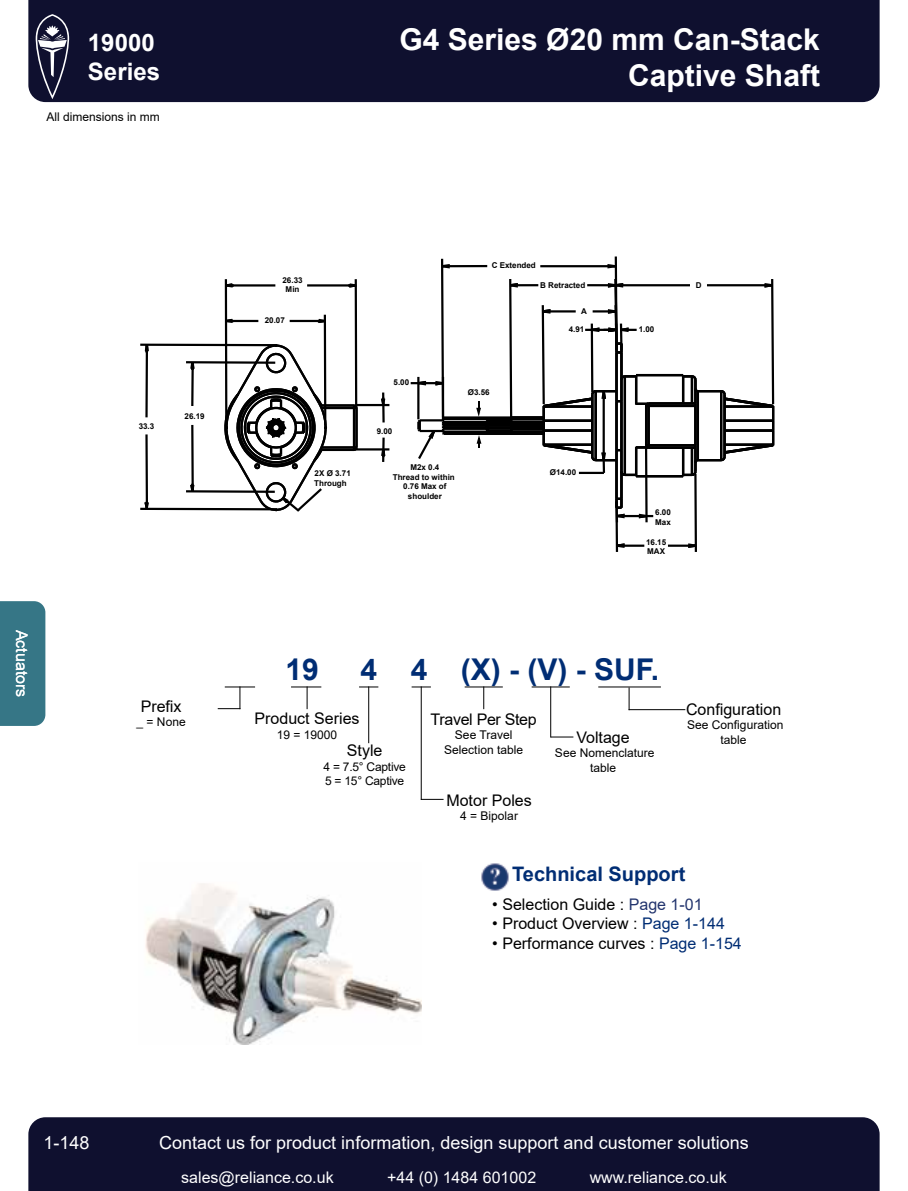
<style>
.page{position:relative;width:908px;height:1191px;background:#fff}
.page>*{position:absolute;margin:0;border:0;box-sizing:border-box;transform-origin:0 0}
.t1{font:700 30px/36px "Arial";color:#fff;text-align:right}
.t2{font:700 30px "Arial";color:#002d74}
.t3{font:700 24px/28.8px "Arial";color:#fff}
.t4{font:700 20px "Arial";color:#002d74}
.t5{font:18px "Arial";color:#fff}
.t6{font:16px "Arial";color:#000}
.t7{font:16px "Arial";color:#fff}
.t8{font:16px "Arial";letter-spacing:-.02em;color:#000}
.t9{font:12px/14.4px "Arial";color:#000;text-align:center}
.t10{font:12px/14.4px "Arial";letter-spacing:-.02em;color:#000}
.t11{font:700 8px/9.6px "Arial";color:#000}
.s1{color:#fff}
.s2{color:#23356e}
.s3{color:#002d74}
</style>
<div class="page">
<div style="left:28px;top:1117px;width:851px;height:74px;background:#0f102f"></div>
<div style="left:28px;top:0;width:851px;height:102px;background:#0f102f"></div>
<svg style="left:36px;top:14px;width:33px;height:85px;background:#494961"></svg>
<div style="left:0;top:601px;width:45px;height:125px;background:#367686"></div>
<hr style="left:667px;top:544px;width:28px;height:3px;background:#000">
<hr style="left:616px;top:544px;width:28px;height:3px;background:#000">
<hr style="left:694px;top:474px;width:2px;height:78px;background:#000">
<hr style="left:615px;top:501px;width:2px;height:51px;background:#000">
<hr style="left:615px;top:284px;width:74px;height:2px;background:#000">
<hr style="left:706px;top:284px;width:65px;height:2px;background:#000">
<hr style="left:410px;top:382px;width:33px;height:2px;background:#000">
<hr style="left:442px;top:265px;width:45px;height:2px;background:#000">
<hr style="left:510px;top:284px;width:28px;height:2px;background:#000">
<hr style="left:616px;top:515px;width:37px;height:2px;background:#000">
<hr style="left:644px;top:448px;width:3px;height:74px;background:#000">
<svg style="left:686px;top:542px;width:11px;height:7px"></svg>
<svg style="left:615px;top:542px;width:10px;height:7px"></svg>
<svg style="left:637px;top:512px;width:11px;height:7px"></svg>
<hr style="left:443px;top:416px;width:100px;height:2px;background:#000">
<hr style="left:443px;top:432px;width:100px;height:3px;background:#000">
<hr style="left:443px;top:430px;width:100px;height:3px;background:#000">
<hr style="left:443px;top:422px;width:100px;height:2px;background:#000">
<hr style="left:443px;top:426px;width:100px;height:2px;background:#000">
<hr style="left:443px;top:417px;width:100px;height:3px;background:#000">
<svg style="left:415px;top:258px;width:35px;height:201px"></svg>
<hr style="left:419px;top:430px;width:24px;height:2px;background:#000">
<hr style="left:419px;top:419px;width:24px;height:2px;background:#000">
<hr style="left:443px;top:421px;width:100px;height:2px;background:#000">
<hr style="left:443px;top:427px;width:100px;height:3px;background:#000">
<hr style="left:487px;top:419px;width:24px;height:2px;background:#000">
<hr style="left:635px;top:475px;width:47px;height:2px;background:#000">
<hr style="left:635px;top:374px;width:47px;height:2px;background:#000">
<svg style="left:682px;top:457px;width:18px;height:20px"></svg>
<svg style="left:682px;top:374px;width:18px;height:20px"></svg>
<hr style="left:697px;top:459px;width:23px;height:2px;background:#000">
<hr style="left:697px;top:390px;width:23px;height:2px;background:#000">
<hr style="left:615px;top:450px;width:2px;height:49px;background:#000">
<hr style="left:620px;top:450px;width:2px;height:49px;background:#000">
<svg style="left:615px;top:498px;width:10px;height:21px"></svg>
<svg style="left:507px;top:279px;width:11px;height:152px"></svg>
<hr style="left:681px;top:448px;width:3px;height:28px;background:#000">
<hr style="left:681px;top:375px;width:3px;height:28px;background:#000">
<hr style="left:696px;top:391px;width:2px;height:69px;background:#000">
<hr style="left:690px;top:376px;width:2px;height:27px;background:#000">
<hr style="left:690px;top:448px;width:2px;height:27px;background:#000">
<hr style="left:443px;top:424px;width:100px;height:2px;background:#000">
<hr style="left:694px;top:380px;width:2px;height:23px;background:#000">
<hr style="left:694px;top:448px;width:2px;height:23px;background:#000">
<hr style="left:648px;top:402px;width:47px;height:2px;background:#000">
<hr style="left:694px;top:406px;width:2px;height:39px;background:#000">
<hr style="left:648px;top:405px;width:47px;height:2px;background:#000">
<hr style="left:648px;top:444px;width:47px;height:2px;background:#000">
<hr style="left:648px;top:447px;width:47px;height:2px;background:#000">
<svg style="left:718px;top:279px;width:57px;height:183px"></svg>
<svg style="left:540px;top:256px;width:110px;height:221px"></svg>
<hr style="left:356px;top:404px;width:33px;height:2px;background:#000">
<hr style="left:356px;top:448px;width:33px;height:2px;background:#000">
<hr style="left:186px;top:361px;width:89px;height:3px;background:#000">
<hr style="left:186px;top:490px;width:89px;height:3px;background:#000">
<hr style="left:307px;top:284px;width:49px;height:2px;background:#000">
<hr style="left:226px;top:284px;width:49px;height:2px;background:#000">
<hr style="left:354px;top:279px;width:3px;height:126px;background:#000">
<hr style="left:225px;top:279px;width:2px;height:149px;background:#000">
<hr style="left:289px;top:320px;width:36px;height:2px;background:#000">
<hr style="left:226px;top:320px;width:32px;height:2px;background:#000">
<hr style="left:323px;top:315px;width:3px;height:110px;background:#000">
<hr style="left:145px;top:434px;width:3px;height:75px;background:#000">
<hr style="left:145px;top:345px;width:3px;height:72px;background:#000">
<hr style="left:140px;top:508px;width:135px;height:2px;background:#000">
<hr style="left:140px;top:343px;width:135px;height:3px;background:#000">
<svg style="left:346px;top:282px;width:11px;height:7px"></svg>
<svg style="left:224px;top:282px;width:11px;height:7px"></svg>
<svg style="left:316px;top:317px;width:8px;height:7px"></svg>
<svg style="left:224px;top:317px;width:11px;height:7px"></svg>
<svg style="left:143px;top:499px;width:7px;height:9px"></svg>
<svg style="left:143px;top:343px;width:7px;height:11px"></svg>
<svg style="left:189px;top:342px;width:197px;height:170px"></svg>
<svg style="left:476px;top:401px;width:15px;height:47px"></svg>
<img style="left:145px;top:883px;width:276px;height:161px">
<img style="left:481px;top:863px;width:28px;height:28px">
<hr style="left:291px;top:686px;width:30px;height:1px;background:#000">
<svg style="left:359px;top:686px;width:19px;height:1px"></svg>
<svg style="left:411px;top:686px;width:19px;height:1px"></svg>
<hr style="left:464px;top:686px;width:38px;height:1px;background:#000">
<hr style="left:531px;top:686px;width:38px;height:1px;background:#000">
<hr style="left:598px;top:686px;width:62px;height:1px;background:#000">
<svg style="left:306px;top:686px;width:1px;height:23px"></svg>
<hr style="left:368px;top:686px;width:1px;height:57px;background:#000">
<hr style="left:420px;top:686px;width:1px;height:114px;background:#000">
<svg style="left:483px;top:686px;width:1px;height:23px"></svg>
<hr style="left:550px;top:686px;width:1px;height:51px;background:#000">
<svg style="left:628px;top:687px;width:1px;height:22px"></svg>
<hr style="left:628px;top:709px;width:57px;height:1px;background:#000">
<svg style="left:550px;top:736px;width:23px;height:1px"></svg>
<hr style="left:225px;top:686px;width:30px;height:1px;background:#000">
<svg style="left:218px;top:686px;width:22px;height:23px"></svg>
<svg style="left:420px;top:799px;width:23px;height:1px"></svg>
<h2 class="t3" style="left:88px;top:28px;width:74px">19000<br>Series</h2>
<h3 class="t9" style="left:46px;top:109px;width:115px">All dimensions in mm</h3>
<h1 class="t1" style="left:399px;top:21px;width:422px">G4 Series Ø20 mm Can-Stack<br>Captive Shaft</h1>
<h3 class="t7" style="left:33px;top:630px;width:69px;rotate:90deg">Actuators</h3>
<p class="t11" style="left:139px;top:422px;width:17px">33.3</p>
<p class="t11" style="left:184px;top:411px;width:22px">26.19</p>
<p class="t11" style="left:282px;top:275px;width:22px;text-align:center">26.33<br>Min</p>
<p class="t11" style="left:264px;top:315px;width:22px">20.07</p>
<p class="t11" style="left:491px;top:261px;width:46px">C Extended</p>
<p class="t11" style="left:540px;top:280px;width:47px">B Retracted</p>
<p class="t11" style="left:581px;top:306px;width:7px">A</p>
<p class="t11" style="left:568px;top:324px;width:17px">4.91</p>
<p class="t11" style="left:393px;top:378px;width:17px">5.00</p>
<p class="t11" style="left:376px;top:426px;width:17px">9.00</p>
<p class="t11" style="left:467px;top:387px;width:23px">Ø3.56</p>
<p class="t11" style="left:314px;top:469px;width:38px">2X Ø 3.71<br>Through</p>
<p class="t11" style="left:392px;top:462px;width:63px;text-align:center">M2x 0.4<br>Thread to within<br>0.76 Max of shoulder</p>
<p class="t11" style="left:549px;top:467px;width:28px">Ø14.00</p>
<p class="t11" style="left:638px;top:324px;width:17px">1.00</p>
<p class="t11" style="left:695px;top:280px;width:7px">D</p>
<p class="t11" style="left:655px;top:507px;width:17px">6.00<br>Max</p>
<p class="t11" style="left:646px;top:537px;width:22px">16.15<br>MAX</p>
<h3 class="t6" style="left:141px;top:695px;width:42px">Prefix</h3>
<h3 class="t9" style="left:136px;top:715px;width:51px">_ = None</h3>
<h1 class="t2" style="left:233px;top:648px;width:87px"><span class="s1">_</span> 19</h1>
<h1 class="t2" style="left:360px;top:648px;width:300px">4 4 (X) - (V) - SUF.</h1>
<h3 class="t6" style="left:254px;top:707px;width:106px">Product Series</h3>
<h3 class="t9" style="left:277px;top:727px;width:62px">19 = 19000</h3>
<h3 class="t6" style="left:347px;top:739px;width:37px">Style</h3>
<h3 class="t10" style="left:323px;top:759px;width:84px">4 = 7.5° Captive<br>5 = 15° Captive</h3>
<h3 class="t6" style="left:446px;top:789px;width:87px">Motor Poles</h3>
<h3 class="t9" style="left:460px;top:809px;width:59px">4 = Bipolar</h3>
<h3 class="t8" style="left:430px;top:708px;width:108px">Travel Per Step</h3>
<h3 class="t9" style="left:444px;top:727px;width:80px">See Travel<br>Selection table</h3>
<h3 class="t6" style="left:576px;top:726px;width:55px">Voltage</h3>
<h3 class="t9" style="left:554px;top:745px;width:101px">See Nomenclature table</h3>
<h3 class="t6" style="left:685px;top:698px;width:97px">Configuration</h3>
<h3 class="t9" style="left:687px;top:718px;width:98px">See Configuration table</h3>
<h3 class="t4" style="left:512px;top:859px;width:174px">Technical Support</h3>
<h3 class="t6" style="left:492px;top:893px;width:212px">• Selection Guide : <span class="s2">Page 1-01</span></h3>
<h3 class="t6" style="left:492px;top:912px;width:234px">• Product Overview : <span class="s3">Page 1-144</span></h3>
<h3 class="t6" style="left:492px;top:932px;width:251px">• Performance curves : <span class="s3">Page 1-154</span></h3>
<h3 class="t5" style="left:44px;top:1130px;width:48px">1-148</h3>
<h3 class="t5" style="left:159px;top:1130px;width:591px">Contact us for product information, design support and customer solutions</h3>
<h3 class="t7" style="left:181px;top:1166px;width:154px">sales@reliance.co.uk</h3>
<h3 class="t7" style="left:387px;top:1166px;width:150px">+44 (0) 1484 601002</h3>
<h3 class="t7" style="left:589px;top:1166px;width:138px">www.reliance.co.uk</h3>
</div>
